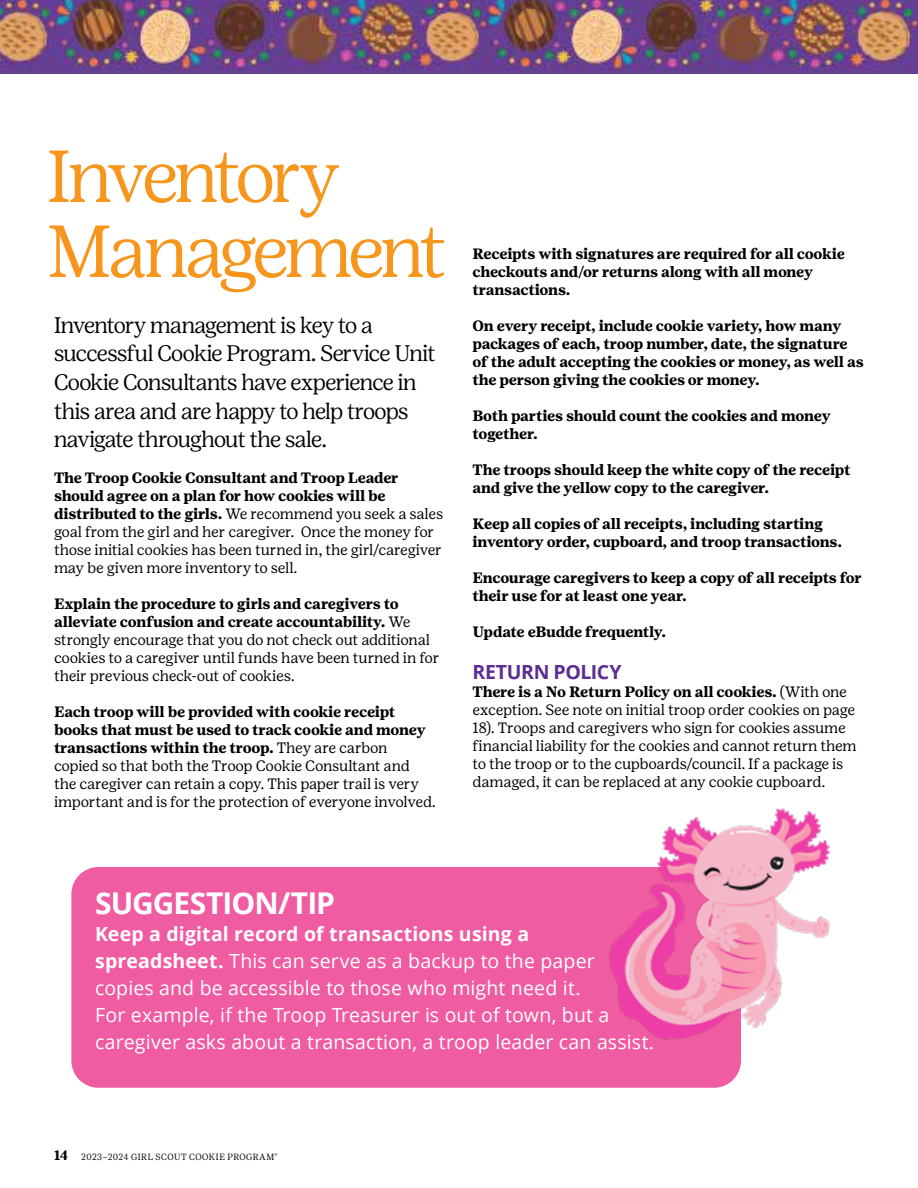
<style>
.page{position:relative;width:918px;height:1188px;background:#fff}
.page>*{position:absolute;margin:0;border:0;box-sizing:border-box;transform-origin:0 0}
.t1{font:300 73.5px/75px "Girl Scout Display";letter-spacing:-.055em;color:#f7961c}
.t2{font:700 30px "Open Sans";letter-spacing:-.035em;color:#fff}
.t3{font:300 22.5px/28.5px "Girl Scout Display";letter-spacing:-.035em;color:#000}
.t4{font:19.5px/27px "Open Sans";letter-spacing:.005em;color:#fff}
.t5{font:700 19.5px "Open Sans";letter-spacing:-.02em;color:#5c2e91}
.t6{font:15px/18px "Girl Scout Text";letter-spacing:-.02em;color:#000}
.t7{font:700 15px/18px "Girl Scout Text";letter-spacing:-.025em;color:#000}
.t8{font:300 9px "Girl Scout Display";letter-spacing:.04em;color:#000}
.s1{font-weight:700}
.s2{font-family:"Girl Scout Text";font-weight:700;font-size:13.5px}
</style>
<div class="page">
<div style="left:71px;top:867px;width:670px;height:221px;background:#f05ca1;border-radius:27px"></div>
<img style="left:609px;top:808px;width:222px;height:273px">
<img style="left:0;top:0;width:918px;height:74px">
<h1 class="t1" style="left:47px;top:138px;width:401px">Inventory<br>Management</h1>
<h3 class="t3" style="left:54px;top:311px;width:383px">Inventory management is key to a successful Cookie Program. Service Unit Cookie Consultants have experience in this area and are happy to help troops navigate throughout the sale.</h3>
<p class="t6" style="left:54px;top:469px;width:391px"><span class="s1">The Troop Cookie Consultant and Troop Leader should agree on a plan for how cookies will be distributed to the girls.</span> We recommend you seek a sales goal from the girl and her caregiver. Once the money for those initial cookies has been turned in, the girl/caregiver may be given more inventory to sell.</p>
<p class="t6" style="left:54px;top:595px;width:387px"><span class="s1">Explain the procedure to girls and caregivers to alleviate confusion and create accountability.</span> We strongly encourage that you do not check out additional cookies to a caregiver until funds have been turned in for their previous check-out of cookies.</p>
<p class="t6" style="left:54px;top:703px;width:384px"><span class="s1">Each troop will be provided with cookie receipt books that must be used to track cookie and money transactions within the troop.</span> They are carbon copied so that both the Troop Cookie Consultant and the caregiver can retain a copy. This paper trail is very important and is for the protection of everyone involved.</p>
<p class="t7" style="left:472px;top:245px;width:374px">Receipts with signatures are required for all cookie checkouts and/or returns along with all money transactions.</p>
<p class="t7" style="left:472px;top:317px;width:393px">On every receipt, include cookie variety, how many packages of each, troop number, date, the signature of the adult accepting the cookies or money, as well as the person giving the cookies or money.</p>
<p class="t7" style="left:472px;top:407px;width:360px">Both parties should count the cookies and money together.</p>
<p class="t7" style="left:472px;top:461px;width:380px">The troops should keep the white copy of the receipt and give the yellow copy to the caregiver.</p>
<p class="t7" style="left:472px;top:515px;width:371px">Keep all copies of all receipts, including starting inventory order, cupboard, and troop transactions.</p>
<p class="t7" style="left:472px;top:569px;width:391px">Encourage caregivers to keep a copy of all receipts for their use for at least one year.</p>
<p class="t7" style="left:472px;top:623px;width:195px">Update eBudde frequently.</p>
<h3 class="t5" style="left:472px;top:658px;width:151px">RETURN POLICY</h3>
<p class="t6" style="left:472px;top:682px;width:386px"><span class="s1">There is a No Return Policy on all cookies.</span> (With one exception. See note on initial troop order cookies on page 18). Troops and caregivers who sign for cookies assume financial liability for the cookies and cannot return them to the troop or to the cupboards/council. If a package is damaged, it can be replaced at any cookie cupboard.</p>
<h2 class="t2" style="left:95px;top:882px;width:241px">SUGGESTION/TIP</h2>
<p class="t4" style="left:95px;top:920px;width:561px"><span class="s1">Keep a digital record of transactions using a spreadsheet.</span> This can serve as a backup to the paper copies and be accessible to those who might need it.<br>For example, if the Troop Treasurer is out of town, but a caregiver asks about a transaction, a troop leader can assist.</p>
<p class="t8" style="left:54px;top:1152px;width:225px"><span class="s2">14</span> 2023–2024 GIRL SCOUT COOKIE PROGRAM<sup>®</sup></p>
</div>
